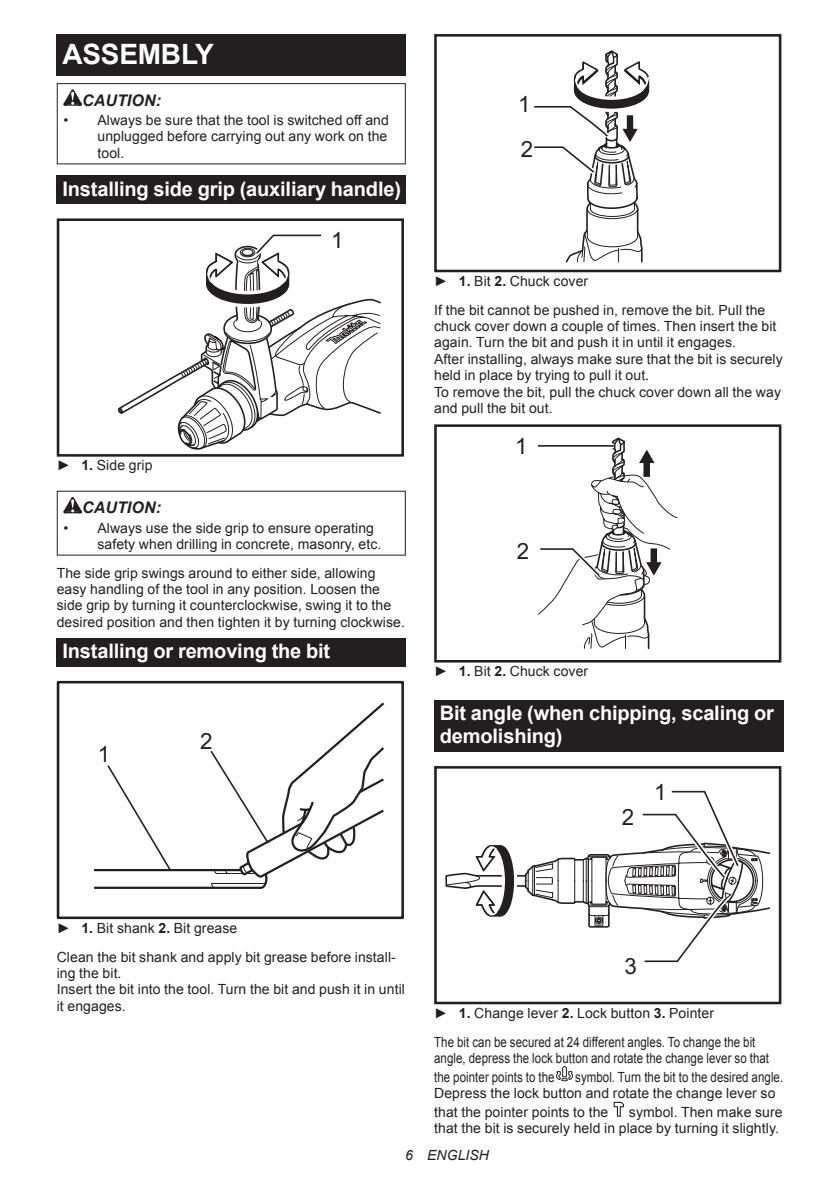
<style>
.page{position:relative;width:840px;height:1191px;background:#fff}
.page>*{position:absolute;margin:0;border:0;box-sizing:border-box;transform-origin:0 0}
.t1{font:700 28px "Arial";letter-spacing:-.01em;color:#fff}
.t2{font:22.4px/45.2px "Arial";color:#231f20}
.t3{font:700 20px/23.4px "Arial";letter-spacing:-.01em;color:#fff}
.t4{font:italic 700 16px "Arial";letter-spacing:.005em;color:#231f20}
.t5{font:14px/16.4px "Arial";letter-spacing:.005em;color:#231f20}
.t6{font:14px/18.8px "Arial";letter-spacing:.005em;color:#231f20;scale:.82 1}
.t7{font:italic 14px "Arial";letter-spacing:.005em;color:#231f20}
.s1{font-weight:700}
</style>
<div class="page">
<div style="left:57px;top:34px;width:348px;height:41px;background:#231f20"></div>
<svg style="left:63px;top:89px;width:19px;height:17px"></svg>
<div style="left:57px;top:83px;width:348px;height:81px;border:1px solid #231f20"></div>
<div style="left:57px;top:176px;width:348px;height:28px;background:#231f20"></div>
<div style="left:57px;top:218px;width:347px;height:238px;border:3px solid #231f20"></div>
<svg style="left:118px;top:234px;width:263px;height:222px"></svg>
<svg style="left:63px;top:497px;width:19px;height:16px"></svg>
<div style="left:57px;top:491px;width:348px;height:64px;border:1px solid #231f20"></div>
<div style="left:57px;top:638px;width:348px;height:28px;background:#231f20"></div>
<div style="left:57px;top:681px;width:347px;height:238px;border:3px solid #231f20"></div>
<svg style="left:94px;top:702px;width:291px;height:187px"></svg>
<div style="left:434px;top:34px;width:347px;height:238px;border:3px solid #231f20"></div>
<svg style="left:534px;top:50px;width:116px;height:213px"></svg>
<div style="left:434px;top:424px;width:347px;height:238px;border:3px solid #231f20"></div>
<svg style="left:538px;top:437px;width:139px;height:213px"></svg>
<svg style="left:538px;top:443px;width:75px;height:5px"></svg>
<hr style="left:537px;top:445px;width:76px;height:1px;background:#231f20">
<div style="left:434px;top:700px;width:348px;height:52px;background:#231f20"></div>
<div style="left:434px;top:766px;width:347px;height:238px;border:3px solid #231f20"></div>
<svg style="left:445px;top:790px;width:325px;height:173px"></svg>
<svg style="left:556px;top:1065px;width:17px;height:16px"></svg>
<svg style="left:613px;top:1101px;width:11px;height:16px"></svg>
<h1 class="t1" style="left:62px;top:35px;width:153px">ASSEMBLY</h1>
<p class="t4" style="left:82px;top:89px;width:80px">CAUTION:</p>
<p class="t5" style="left:97px;top:112px;width:293px;text-align:justify;text-indent:-34px">• Always be sure that the tool is switched off and unplugged before carrying out any work on the tool.</p>
<h3 class="t3" style="left:62px;top:178px;width:340px">Installing side grip (auxiliary handle)</h3>
<h2 class="t2" style="left:331px;top:218px;width:14px">1</h2>
<p class="t5" style="left:57px;top:457px;width:97px">► <span class="s1">1.</span> Side grip</p>
<p class="t4" style="left:82px;top:497px;width:80px">CAUTION:</p>
<p class="t5" style="left:97px;top:519px;width:285px;text-indent:-34px">• Always use the side grip to ensure operating safety when drilling in concrete, masonry, etc.</p>
<p class="t5" style="left:57px;top:564px;width:349px">The side grip swings around to either side, allowing easy handling of the tool in any position. Loosen the side grip by turning it counterclockwise, swing it to the desired position and then tighten it by turning clockwise.</p>
<h3 class="t3" style="left:62px;top:640px;width:269px">Installing or removing the bit</h3>
<h2 class="t2" style="left:98px;top:731px;width:14px">1</h2>
<h2 class="t2" style="left:200px;top:718px;width:14px">2</h2>
<h2 class="t2" style="left:518px;top:81px;width:17px">1<br>2</h2>
<p class="t5" style="left:434px;top:267px;width:332px;line-height:28.8px">► <span class="s1">1.</span> Bit <span class="s1">2.</span> Chuck cover<br>If the bit cannot be pushed in, remove the bit. Pull the</p>
<p class="t5" style="left:434px;top:318px;width:350px">chuck cover down a couple of times. Then insert the bit again. Turn the bit and push it in until it engages.<br>After installing, always make sure that the bit is securely held in place by trying to pull it out.<br>To remove the bit, pull the chuck cover down all the way and pull the bit out.</p>
<h2 class="t2" style="left:514px;top:424px;width:14px">1</h2>
<h2 class="t2" style="left:516px;top:529px;width:14px">2</h2>
<p class="t5" style="left:434px;top:663px;width:155px">► <span class="s1">1.</span> Bit <span class="s1">2.</span> Chuck cover</p>
<h3 class="t3" style="left:439px;top:702px;width:335px">Bit angle (when chipping, scaling or demolishing)</h3>
<h2 class="t2" style="left:653px;top:769px;width:14px">1</h2>
<h2 class="t2" style="left:621px;top:795px;width:14px">2</h2>
<p class="t5" style="left:57px;top:913px;width:340px;line-height:28.8px">► <span class="s1">1.</span> Bit shank <span class="s1">2.</span> Bit grease<br>Clean the bit shank and apply bit grease before install-</p>
<p class="t5" style="left:57px;top:965px;width:349px">ing the bit.<br>Insert the bit into the tool. Turn the bit and push it in until it engages.</p>
<h2 class="t2" style="left:624px;top:944px;width:14px">3</h2>
<p class="t5" style="left:434px;top:998px;width:322px;line-height:28.8px">► <span class="s1">1.</span> Change lever <span class="s1">2.</span> Lock button <span class="s1">3.</span> Pointer<br>The bit can be secured at 24 different angles. To change the bit</p>
<p class="t6" style="left:434px;top:1049px;width:410px">angle, depress the lock button and rotate the change lever so that the pointer points to the</p>
<p class="t6" style="left:434px;top:1068px;width:427px;line-height:16.4px;text-indent:141px">symbol. Turn the bit to the desired angle.<br>Depress the lock button and rotate the change lever so</p>
<p class="t5" style="left:434px;top:1104px;width:175px">that the pointer points to the</p>
<p class="t5" style="left:434px;top:1104px;width:350px;text-align:right">symbol. Then make sure<br>that the bit is securely held in place by turning it slightly.</p>
<p class="t7" style="left:405px;top:1146px;width:85px">6 ENGLISH</p>
</div>
